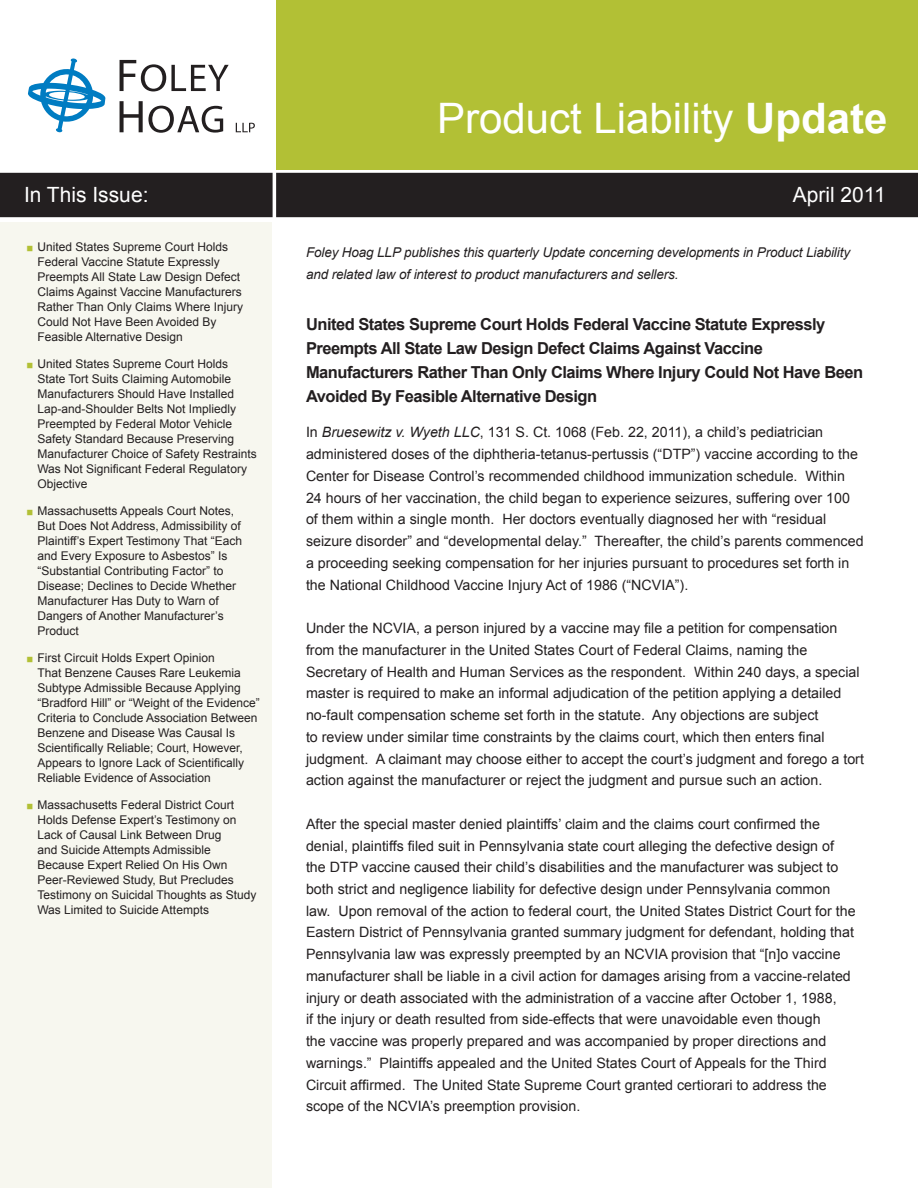
<style>
.page{position:relative;width:918px;height:1188px;background:#fff}
.page>*{position:absolute;margin:0;border:0;box-sizing:border-box;transform-origin:0 0}
.t1{font:42px "Arial";color:#fff}
.t2{font:21px "Arial";color:#fff}
.t3{font:700 16.5px/24px "Arial";letter-spacing:-.03em;color:#231f20}
.t4{font:14.25px/21.8px "Arial";color:#231f20}
.t5{font:italic 13.5px/21.8px "Arial";letter-spacing:-.01em;color:#231f20}
.t6{font:12px/15px "Arial";color:#231f20}
.s1{font-weight:700}
.s2{color:#b2c035}
.s3{font-style:italic}
</style>
<div class="page">
<div style="left:276px;top:0;width:642px;height:170px;background:#b2c035"></div>
<div style="left:277px;top:174px;width:640px;height:42px;background:#231f20"></div>
<div style="left:276px;top:173px;width:642px;height:44px;border:2px solid #231f20"></div>
<div style="left:1px;top:174px;width:271px;height:42px;background:#231f20"></div>
<div style="left:0;top:173px;width:273px;height:44px;border:2px solid #231f20"></div>
<svg style="left:28px;top:58px;width:78px;height:75px"></svg>
<svg style="left:120px;top:60px;width:109px;height:31px"></svg>
<svg style="left:120px;top:101px;width:103px;height:32px"></svg>
<svg style="left:236px;top:123px;width:19px;height:9px"></svg>
<div style="left:0;top:223px;width:272px;height:965px;background:#f7f7ef"></div>
<h1 class="t1" style="left:437px;top:90px;width:452px">Product Liability <span class="s1">Update</span></h1>
<h2 class="t2" style="left:24px;top:181px;width:126px">In This Issue:</h2>
<h2 class="t2" style="left:793px;top:181px;width:95px">April 2011</h2>
<p class="t6" style="left:37px;top:239px;width:207px;text-indent:-11px"><span class="s2">◼</span> United States Supreme Court Holds Federal Vaccine Statute Expressly Preempts All State Law Design Defect Claims Against Vaccine Manufacturers Rather Than Only Claims Where Injury Could Not Have Been Avoided By Feasible Alternative Design</p>
<p class="t6" style="left:37px;top:356px;width:221px;text-indent:-11px"><span class="s2">◼</span> United States Supreme Court Holds State Tort Suits Claiming Automobile Manufacturers Should Have Installed Lap-and-Shoulder Belts Not Impliedly Preempted by Federal Motor Vehicle Safety Standard Because Preserving Manufacturer Choice of Safety Restraints Was Not Significant Federal Regulatory Objective</p>
<p class="t6" style="left:37px;top:503px;width:206px;text-indent:-11px"><span class="s2">◼</span> Massachusetts Appeals Court Notes, But Does Not Address, Admissibility of Plaintiff’s Expert Testimony That “Each and Every Exposure to Asbestos” Is “Substantial Contributing Factor” to Disease; Declines to Decide Whether Manufacturer Has Duty to Warn of Dangers of Another Manufacturer’s Product</p>
<p class="t6" style="left:37px;top:650px;width:224px;text-indent:-11px"><span class="s2">◼</span> First Circuit Holds Expert Opinion<br>That Benzene Causes Rare Leukemia Subtype Admissible Because Applying “Bradford Hill” or “Weight of the Evidence” Criteria to Conclude Association Between Benzene and Disease Was Causal Is Scientifically Reliable; Court, However, Appears to Ignore Lack of Scientifically Reliable Evidence of Association</p>
<p class="t6" style="left:37px;top:797px;width:221px;text-indent:-11px"><span class="s2">◼</span> Massachusetts Federal District Court Holds Defense Expert’s Testimony on Lack of Causal Link Between Drug<br>and Suicide Attempts Admissible Because Expert Relied On His Own Peer-Reviewed Study, But Precludes Testimony on Suicidal Thoughts as Study Was Limited to Suicide Attempts</p>
<p class="t5" style="left:306px;top:242px;width:546px">Foley Hoag LLP publishes this quarterly Update concerning developments in Product Liability and related law of interest to product manufacturers and sellers.</p>
<p class="t3" style="left:306px;top:313px;width:559px">United States Supreme Court Holds Federal Vaccine Statute Expressly Preempts All State Law Design Defect Claims Against Vaccine Manufacturers Rather Than Only Claims Where Injury Could Not Have Been Avoided By Feasible Alternative Design</p>
<p class="t4" style="left:306px;top:422px;width:559px">In <span class="s3">Bruesewitz v. Wyeth LLC</span>, 131 S. Ct. 1068 (Feb. 22, 2011), a child’s pediatrician administered doses of the diphtheria-tetanus-pertussis (“DTP”) vaccine according to the Center for Disease Control’s recommended childhood immunization schedule. Within 24 hours of her vaccination, the child began to experience seizures, suffering over 100 of them within a single month. Her doctors eventually diagnosed her with “residual seizure disorder” and “developmental delay.” Thereafter, the child’s parents commenced a proceeding seeking compensation for her injuries pursuant to procedures set forth in the National Childhood Vaccine Injury Act of 1986 (“NCVIA”).</p>
<p class="t4" style="left:306px;top:617px;width:559px">Under the NCVIA, a person injured by a vaccine may file a petition for compensation from the manufacturer in the United States Court of Federal Claims, naming the Secretary of Health and Human Services as the respondent. Within 240 days, a special master is required to make an informal adjudication of the petition applying a detailed no-fault compensation scheme set forth in the statute. Any objections are subject<br>to review under similar time constraints by the claims court, which then enters final judgment. A claimant may choose either to accept the court’s judgment and forego a tort action against the manufacturer or reject the judgment and pursue such an action.</p>
<p class="t4" style="left:306px;top:813px;width:551px">After the special master denied plaintiffs’ claim and the claims court confirmed the denial, plaintiffs filed suit in Pennsylvania state court alleging the defective design of the DTP vaccine caused their child’s disabilities and the manufacturer was subject to both strict and negligence liability for defective design under Pennsylvania common law. Upon removal of the action to federal court, the United States District Court for the Eastern District of Pennsylvania granted summary judgment for defendant, holding that Pennsylvania law was expressly preempted by an NCVIA provision that “[n]o vaccine manufacturer shall be liable in a civil action for damages arising from a vaccine-related injury or death associated with the administration of a vaccine after October 1, 1988,<br>if the injury or death resulted from side-effects that were unavoidable even though<br>the vaccine was properly prepared and was accompanied by proper directions and warnings.” Plaintiffs appealed and the United States Court of Appeals for the Third Circuit affirmed. The United State Supreme Court granted certiorari to address the scope of the NCVIA’s preemption provision.</p>
</div>
